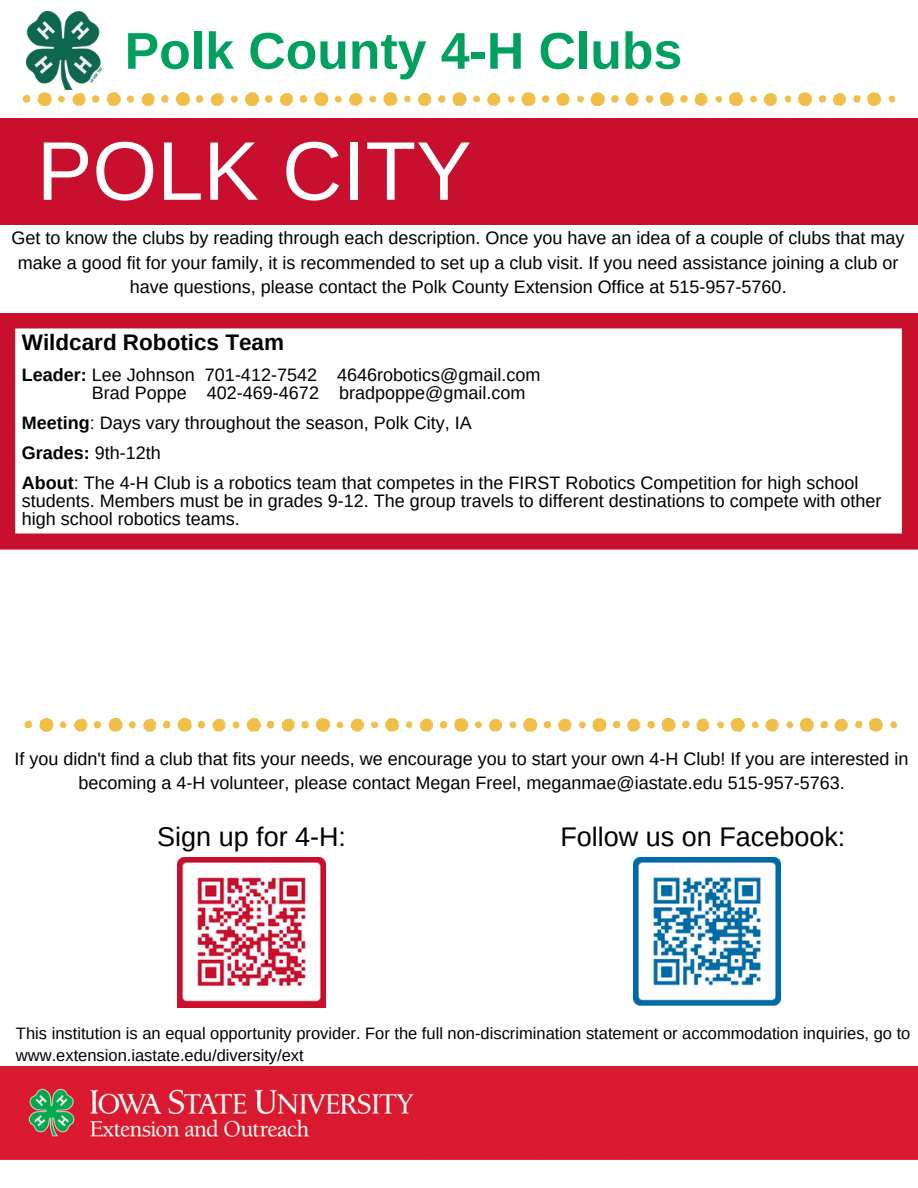
<style>
.page{position:relative;width:918px;height:1188px;background:#fff}
.page>*{position:absolute;margin:0;border:0;box-sizing:border-box;transform-origin:0 0}
.t1{font:83.25px "Arimo";color:#fff}
.t2{font:700 51.75px "Arimo";color:#00a15f}
.t3{font:27px "Arimo";color:#000}
.t4{font:700 22.5px "Arimo";color:#000}
.t5{font:18px/24.8px "Arimo";color:#000}
.t6{font:16.5px/22.5px "Arimo";color:#000}
.s1{font-weight:700}
</style>
<div class="page">
<img style="left:0;top:1067px;width:917px;height:92px">
<div style="left:0;top:118px;width:918px;height:106px;background:#c8102e"></div>
<svg style="left:314px;top:92px;width:14px;height:14px"></svg>
<svg style="left:280px;top:93px;width:13px;height:13px"></svg>
<svg style="left:245px;top:92px;width:14px;height:14px"></svg>
<svg style="left:625px;top:93px;width:14px;height:13px"></svg>
<svg style="left:591px;top:92px;width:14px;height:14px"></svg>
<svg style="left:211px;top:93px;width:13px;height:13px"></svg>
<svg style="left:556px;top:93px;width:14px;height:13px"></svg>
<svg style="left:521px;top:92px;width:15px;height:14px"></svg>
<svg style="left:176px;top:92px;width:14px;height:14px"></svg>
<svg style="left:487px;top:93px;width:13px;height:13px"></svg>
<svg style="left:452px;top:92px;width:15px;height:14px"></svg>
<svg style="left:764px;top:93px;width:13px;height:13px"></svg>
<svg style="left:142px;top:93px;width:13px;height:13px"></svg>
<svg style="left:418px;top:93px;width:13px;height:13px"></svg>
<svg style="left:383px;top:92px;width:14px;height:14px"></svg>
<svg style="left:729px;top:92px;width:14px;height:14px"></svg>
<svg style="left:107px;top:92px;width:14px;height:14px"></svg>
<svg style="left:695px;top:93px;width:13px;height:13px"></svg>
<svg style="left:72px;top:93px;width:14px;height:13px"></svg>
<svg style="left:660px;top:92px;width:14px;height:14px"></svg>
<svg style="left:37px;top:92px;width:15px;height:14px"></svg>
<svg style="left:349px;top:93px;width:14px;height:13px"></svg>
<svg style="left:798px;top:92px;width:14px;height:14px"></svg>
<svg style="left:833px;top:93px;width:13px;height:13px"></svg>
<svg style="left:867px;top:92px;width:14px;height:14px"></svg>
<svg style="left:231px;top:95px;width:7px;height:8px"></svg>
<svg style="left:161px;top:95px;width:8px;height:8px"></svg>
<svg style="left:196px;top:95px;width:7px;height:8px"></svg>
<svg style="left:127px;top:95px;width:7px;height:8px"></svg>
<svg style="left:300px;top:95px;width:7px;height:8px"></svg>
<svg style="left:92px;top:95px;width:7px;height:8px"></svg>
<svg style="left:58px;top:96px;width:7px;height:7px"></svg>
<svg style="left:265px;top:95px;width:8px;height:8px"></svg>
<svg style="left:23px;top:95px;width:7px;height:8px"></svg>
<svg style="left:335px;top:96px;width:7px;height:7px"></svg>
<svg style="left:438px;top:95px;width:8px;height:8px"></svg>
<svg style="left:508px;top:95px;width:7px;height:8px"></svg>
<svg style="left:473px;top:96px;width:7px;height:7px"></svg>
<svg style="left:404px;top:96px;width:7px;height:7px"></svg>
<svg style="left:369px;top:96px;width:7px;height:7px"></svg>
<svg style="left:542px;top:95px;width:7px;height:8px"></svg>
<svg style="left:645px;top:95px;width:8px;height:8px"></svg>
<svg style="left:680px;top:95px;width:8px;height:8px"></svg>
<svg style="left:785px;top:95px;width:7px;height:8px"></svg>
<svg style="left:750px;top:96px;width:7px;height:7px"></svg>
<svg style="left:819px;top:95px;width:7px;height:8px"></svg>
<svg style="left:715px;top:96px;width:8px;height:7px"></svg>
<svg style="left:577px;top:96px;width:7px;height:7px"></svg>
<svg style="left:611px;top:95px;width:8px;height:8px"></svg>
<svg style="left:853px;top:95px;width:8px;height:8px"></svg>
<svg style="left:888px;top:96px;width:8px;height:7px"></svg>
<img style="left:26px;top:12px;width:76px;height:77px">
<svg style="left:0;top:313px;width:918px;height:237px"></svg>
<svg style="left:316px;top:718px;width:14px;height:14px"></svg>
<svg style="left:282px;top:718px;width:13px;height:14px"></svg>
<svg style="left:627px;top:718px;width:13px;height:14px"></svg>
<svg style="left:212px;top:718px;width:14px;height:14px"></svg>
<svg style="left:558px;top:718px;width:14px;height:14px"></svg>
<svg style="left:523px;top:718px;width:14px;height:14px"></svg>
<svg style="left:178px;top:718px;width:14px;height:14px"></svg>
<svg style="left:489px;top:718px;width:13px;height:14px"></svg>
<svg style="left:454px;top:718px;width:14px;height:14px"></svg>
<svg style="left:765px;top:718px;width:14px;height:14px"></svg>
<svg style="left:143px;top:718px;width:14px;height:14px"></svg>
<svg style="left:420px;top:718px;width:13px;height:14px"></svg>
<svg style="left:385px;top:718px;width:14px;height:14px"></svg>
<svg style="left:731px;top:718px;width:14px;height:14px"></svg>
<svg style="left:109px;top:718px;width:14px;height:14px"></svg>
<svg style="left:696px;top:718px;width:14px;height:14px"></svg>
<svg style="left:74px;top:718px;width:14px;height:14px"></svg>
<svg style="left:661px;top:718px;width:15px;height:14px"></svg>
<svg style="left:39px;top:718px;width:15px;height:14px"></svg>
<svg style="left:351px;top:718px;width:13px;height:14px"></svg>
<svg style="left:800px;top:718px;width:14px;height:14px"></svg>
<svg style="left:835px;top:718px;width:13px;height:14px"></svg>
<svg style="left:869px;top:718px;width:14px;height:14px"></svg>
<svg style="left:233px;top:721px;width:7px;height:7px"></svg>
<svg style="left:163px;top:721px;width:7px;height:8px"></svg>
<svg style="left:198px;top:721px;width:7px;height:7px"></svg>
<svg style="left:129px;top:721px;width:7px;height:7px"></svg>
<svg style="left:301px;top:721px;width:8px;height:7px"></svg>
<svg style="left:94px;top:721px;width:7px;height:8px"></svg>
<svg style="left:60px;top:721px;width:7px;height:7px"></svg>
<svg style="left:247px;top:718px;width:27px;height:14px"></svg>
<svg style="left:24px;top:720px;width:8px;height:8px"></svg>
<svg style="left:336px;top:721px;width:8px;height:7px"></svg>
<svg style="left:440px;top:721px;width:7px;height:8px"></svg>
<svg style="left:509px;top:721px;width:8px;height:7px"></svg>
<svg style="left:475px;top:721px;width:7px;height:7px"></svg>
<svg style="left:406px;top:721px;width:7px;height:8px"></svg>
<svg style="left:371px;top:721px;width:7px;height:7px"></svg>
<svg style="left:544px;top:721px;width:7px;height:8px"></svg>
<svg style="left:647px;top:721px;width:8px;height:8px"></svg>
<svg style="left:682px;top:721px;width:8px;height:7px"></svg>
<svg style="left:786px;top:721px;width:7px;height:8px"></svg>
<svg style="left:752px;top:721px;width:7px;height:7px"></svg>
<svg style="left:820px;top:721px;width:8px;height:7px"></svg>
<svg style="left:717px;top:721px;width:7px;height:8px"></svg>
<svg style="left:579px;top:721px;width:7px;height:8px"></svg>
<svg style="left:592px;top:718px;width:28px;height:14px"></svg>
<svg style="left:855px;top:721px;width:8px;height:7px"></svg>
<svg style="left:890px;top:721px;width:7px;height:7px"></svg>
<img style="left:633px;top:858px;width:147px;height:148px">
<img style="left:177px;top:858px;width:149px;height:149px">
<h2 class="t2" style="left:125px;top:22px;width:559px">Polk County 4-H Clubs</h2>
<h1 class="t1" style="left:37px;top:124px;width:436px">POLK CITY</h1>
<p class="t5" style="left:12px;top:225px;width:894px;text-align:center">Get to know the clubs by reading through each description. Once you have an idea of a couple of clubs that may make a good fit for your family, it is recommended to set up a club visit. If you need assistance joining a club or have questions, please contact the Polk County Extension Office at 515-957-5760.</p>
<p class="t4" style="left:22px;top:329px;width:264px">Wildcard Robotics Team</p>
<p class="t5" style="left:92px;top:365px;width:450px;line-height:18px;text-indent:-70px"><span class="s1">Leader:</span> Lee Johnson 701-412-7542 4646robotics@gmail.com<br>Brad Poppe 402-469-4672 bradpoppe@gmail.com</p>
<p class="t5" style="left:22px;top:407px;width:838px;line-height:30px"><span class="s1">Meeting</span>: Days vary throughout the season, Polk City, IA<br><span class="s1">Grades:</span> 9th-12th<br><span class="s1">About</span>: The 4-H Club is a robotics team that competes in the FIRST Robotics Competition for high school</p>
<p class="t5" style="left:22px;top:491px;width:861px;line-height:18px">students. Members must be in grades 9-12. The group travels to different destinations to compete with other high school robotics teams.</p>
<p class="t5" style="left:14px;top:746px;width:896px;text-align:center">If you didn't find a club that fits your needs, we encourage you to start your own 4-H Club! If you are interested in becoming a 4-H volunteer, please contact Megan Freel, meganmae@iastate.edu 515-957-5763.</p>
<h3 class="t3" style="left:157px;top:822px;width:190px">Sign up for 4-H:</h3>
<h3 class="t3" style="left:560px;top:822px;width:286px">Follow us on Facebook:</h3>
<p class="t6" style="left:16px;top:1022px;width:896px">This institution is an equal opportunity provider. For the full non-discrimination statement or accommodation inquiries, go to www.extension.iastate.edu/diversity/ext</p>
</div>
